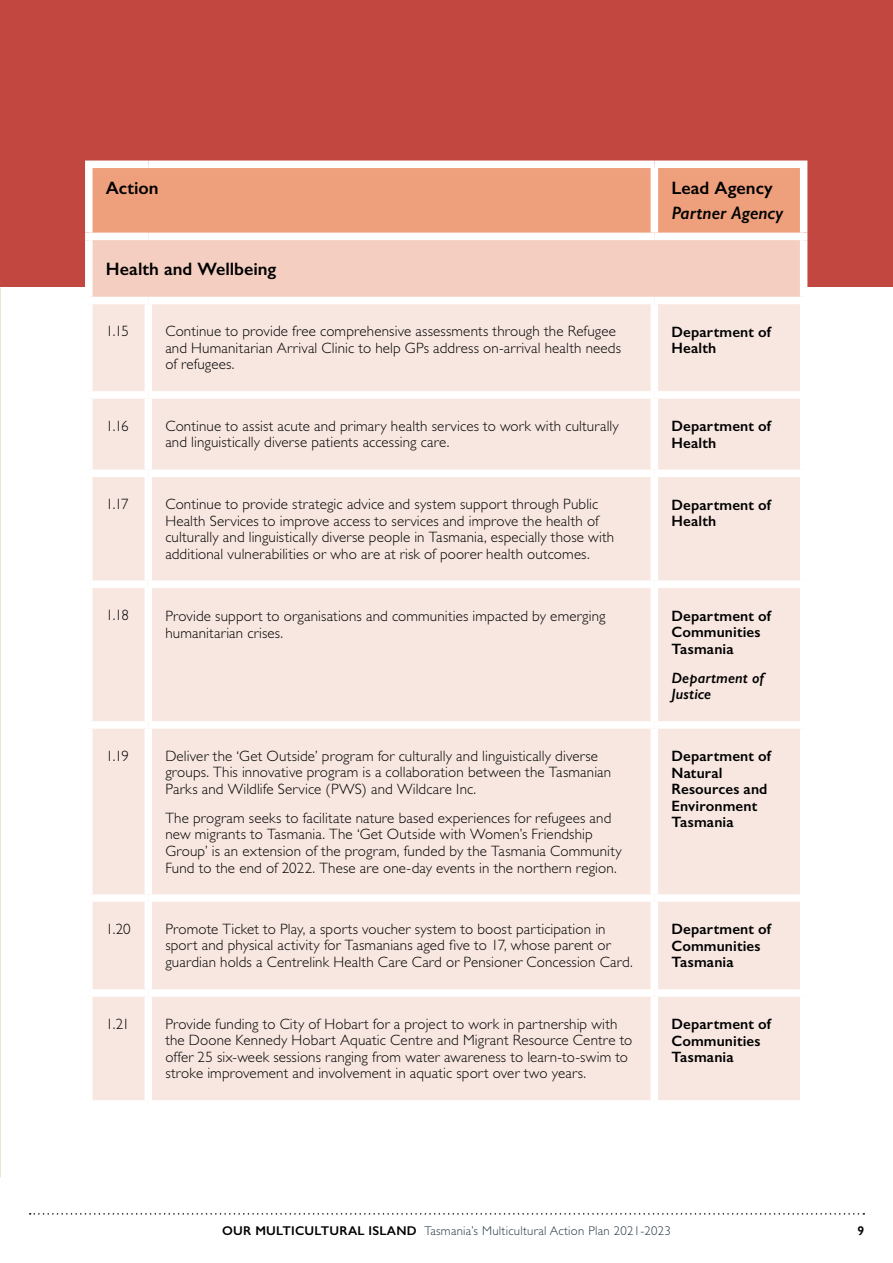
<style>
.page{position:relative;width:893px;height:1263px;background:#fff}
.page>*{position:absolute;margin:0;border:0;box-sizing:border-box;transform-origin:0 0}
.t1{font:600 18px "Gill Sans";letter-spacing:.005em;color:#000}
.t2{font:italic 600 18px "Gill Sans";letter-spacing:-.005em;color:#000}
.t3{font:300 15px/16.5px "Gill Sans";letter-spacing:.01em;color:#000}
.t4{font:600 15px/16.5px "Gill Sans";letter-spacing:.01em;color:#000}
.t5{font:italic 600 15px/16.5px "Gill Sans";letter-spacing:.01em;color:#000}
.t6{font:300 12.75px "Gill Sans";letter-spacing:.02em;color:#233746}
.t7{font:600 12.75px "Gill Sans";color:#000}
.s1{font-weight:600;color:#000}
</style>
<div class="page">
<svg style="left:30px;top:1213px;width:834px;height:1px"></svg>
<div style="left:0;top:0;width:893px;height:287px;background:#c24740"></div>
<div style="left:93px;top:168px;width:707px;height:65px;background:#eea07c"></div>
<div style="left:89px;top:236px;width:715px;height:64px;background:#f4cfc1"></div>
<div style="left:93px;top:304px;width:707px;height:796px;background:#f8e7e1"></div>
<div style="left:85px;top:161px;width:63px;height:7px;background:#fff"></div>
<div style="left:85px;top:168px;width:8px;height:65px;background:#fff"></div>
<div style="left:148px;top:161px;width:506px;height:7px;background:#fff"></div>
<div style="left:654px;top:161px;width:153px;height:7px;background:#fff"></div>
<div style="left:651px;top:168px;width:7px;height:65px;background:#fff"></div>
<div style="left:800px;top:168px;width:7px;height:65px;background:#fff"></div>
<div style="left:85px;top:233px;width:63px;height:7px;background:#fff"></div>
<div style="left:85px;top:240px;width:8px;height:57px;background:#fff"></div>
<div style="left:148px;top:233px;width:506px;height:7px;background:#fff"></div>
<div style="left:654px;top:233px;width:153px;height:7px;background:#fff"></div>
<div style="left:800px;top:240px;width:7px;height:57px;background:#fff"></div>
<div style="left:85px;top:297px;width:63px;height:7px;background:#fff"></div>
<div style="left:148px;top:297px;width:506px;height:7px;background:#fff"></div>
<div style="left:145px;top:304px;width:7px;height:87px;background:#fff"></div>
<div style="left:654px;top:297px;width:153px;height:7px;background:#fff"></div>
<div style="left:651px;top:304px;width:7px;height:87px;background:#fff"></div>
<div style="left:85px;top:391px;width:63px;height:8px;background:#fff"></div>
<div style="left:148px;top:391px;width:506px;height:8px;background:#fff"></div>
<div style="left:145px;top:399px;width:7px;height:70px;background:#fff"></div>
<div style="left:654px;top:391px;width:153px;height:8px;background:#fff"></div>
<div style="left:651px;top:399px;width:7px;height:70px;background:#fff"></div>
<div style="left:85px;top:469px;width:63px;height:8px;background:#fff"></div>
<div style="left:148px;top:469px;width:506px;height:8px;background:#fff"></div>
<div style="left:145px;top:477px;width:7px;height:103px;background:#fff"></div>
<div style="left:654px;top:469px;width:153px;height:8px;background:#fff"></div>
<div style="left:651px;top:477px;width:7px;height:103px;background:#fff"></div>
<div style="left:85px;top:580px;width:63px;height:8px;background:#fff"></div>
<div style="left:148px;top:580px;width:506px;height:8px;background:#fff"></div>
<div style="left:145px;top:588px;width:7px;height:133px;background:#fff"></div>
<div style="left:654px;top:580px;width:153px;height:8px;background:#fff"></div>
<div style="left:651px;top:588px;width:7px;height:133px;background:#fff"></div>
<div style="left:85px;top:721px;width:63px;height:8px;background:#fff"></div>
<div style="left:148px;top:721px;width:506px;height:8px;background:#fff"></div>
<div style="left:145px;top:729px;width:7px;height:165px;background:#fff"></div>
<div style="left:654px;top:721px;width:153px;height:8px;background:#fff"></div>
<div style="left:651px;top:729px;width:7px;height:165px;background:#fff"></div>
<div style="left:85px;top:894px;width:63px;height:8px;background:#fff"></div>
<div style="left:148px;top:894px;width:506px;height:8px;background:#fff"></div>
<div style="left:145px;top:902px;width:7px;height:87px;background:#fff"></div>
<div style="left:654px;top:894px;width:153px;height:8px;background:#fff"></div>
<div style="left:651px;top:902px;width:7px;height:87px;background:#fff"></div>
<div style="left:85px;top:989px;width:63px;height:8px;background:#fff"></div>
<div style="left:148px;top:989px;width:506px;height:8px;background:#fff"></div>
<div style="left:145px;top:997px;width:7px;height:103px;background:#fff"></div>
<div style="left:654px;top:989px;width:153px;height:8px;background:#fff"></div>
<div style="left:651px;top:997px;width:7px;height:103px;background:#fff"></div>
<img style="left:0;top:287px;width:1px;height:890px">
<p class="t1" style="left:106px;top:177px;width:54px">Action</p>
<p class="t1" style="left:671px;top:177px;width:103px">Lead Agency</p>
<p class="t2" style="left:671px;top:202px;width:114px">Partner Agency</p>
<p class="t1" style="left:106px;top:258px;width:172px">Health and Wellbeing</p>
<p class="t3" style="left:106px;top:323px;width:25px">1.15</p>
<p class="t3" style="left:165px;top:323px;width:457px">Continue to provide free comprehensive assessments through the Refugee and Humanitarian Arrival Clinic to help GPs address on-arrival health needs of refugees.</p>
<p class="t4" style="left:671px;top:323px;width:101px">Department of<br>Health</p>
<p class="t3" style="left:106px;top:417px;width:24px">1.16</p>
<p class="t3" style="left:165px;top:417px;width:455px">Continue to assist acute and primary health services to work with culturally and linguistically diverse patients accessing care.</p>
<p class="t4" style="left:671px;top:418px;width:101px">Department of<br>Health</p>
<p class="t3" style="left:106px;top:496px;width:24px">1.17</p>
<p class="t3" style="left:165px;top:496px;width:450px">Continue to provide strategic advice and system support through Public Health Services to improve access to services and improve the health of culturally and linguistically diverse people in Tasmania, especially those with additional vulnerabilities or who are at risk of poorer health outcomes.</p>
<p class="t4" style="left:671px;top:496px;width:101px">Department of<br>Health</p>
<p class="t3" style="left:106px;top:607px;width:25px">1.18</p>
<p class="t3" style="left:165px;top:608px;width:442px">Provide support to organisations and communities impacted by emerging humanitarian crises.</p>
<p class="t4" style="left:671px;top:607px;width:101px">Department of<br>Communities<br>Tasmania</p>
<p class="t5" style="left:671px;top:669px;width:94px">Department of<br>Justice</p>
<p class="t3" style="left:106px;top:747px;width:25px">1.19</p>
<p class="t3" style="left:165px;top:747px;width:447px">Deliver the ‘Get Outside’ program for culturally and linguistically diverse groups. This innovative program is a collaboration between the Tasmanian<br>Parks and Wildlife Service (PWS) and Wildcare Inc.</p>
<p class="t3" style="left:165px;top:810px;width:458px">The program seeks to facilitate nature based experiences for refugees and new migrants to Tasmania. The ‘Get Outside with Women’s Friendship Group’ is an extension of the program, funded by the Tasmania Community Fund to the end of 2022. These are one-day events in the northern region.</p>
<p class="t4" style="left:671px;top:748px;width:101px">Department of<br>Natural<br>Resources and<br>Environment<br>Tasmania</p>
<p class="t3" style="left:106px;top:921px;width:26px">1.20</p>
<p class="t3" style="left:165px;top:921px;width:469px">Promote Ticket to Play, a sports voucher system to boost participation in sport and physical activity for Tasmanians aged five to 17, whose parent or guardian holds a Centrelink Health Care Card or Pensioner Concession Card.</p>
<p class="t4" style="left:671px;top:921px;width:101px">Department of<br>Communities<br>Tasmania</p>
<p class="t3" style="left:106px;top:1015px;width:25px">1.21</p>
<p class="t3" style="left:165px;top:1015px;width:469px">Provide funding to City of Hobart for a project to work in partnership with the Doone Kennedy Hobart Aquatic Centre and Migrant Resource Centre to offer 25 six-week sessions ranging from water awareness to learn-to-swim to stroke improvement and involvement in aquatic sport over two years.</p>
<p class="t4" style="left:671px;top:1016px;width:101px">Department of<br>Communities<br>Tasmania</p>
<p class="t6" style="left:222px;top:1224px;width:450px"><span class="s1">OUR MULTICULTURAL ISLAND</span> Tasmania’s Multicultural Action Plan 2021-2023</p>
<p class="t7" style="left:857px;top:1223px;width:8px">9</p>
</div>
